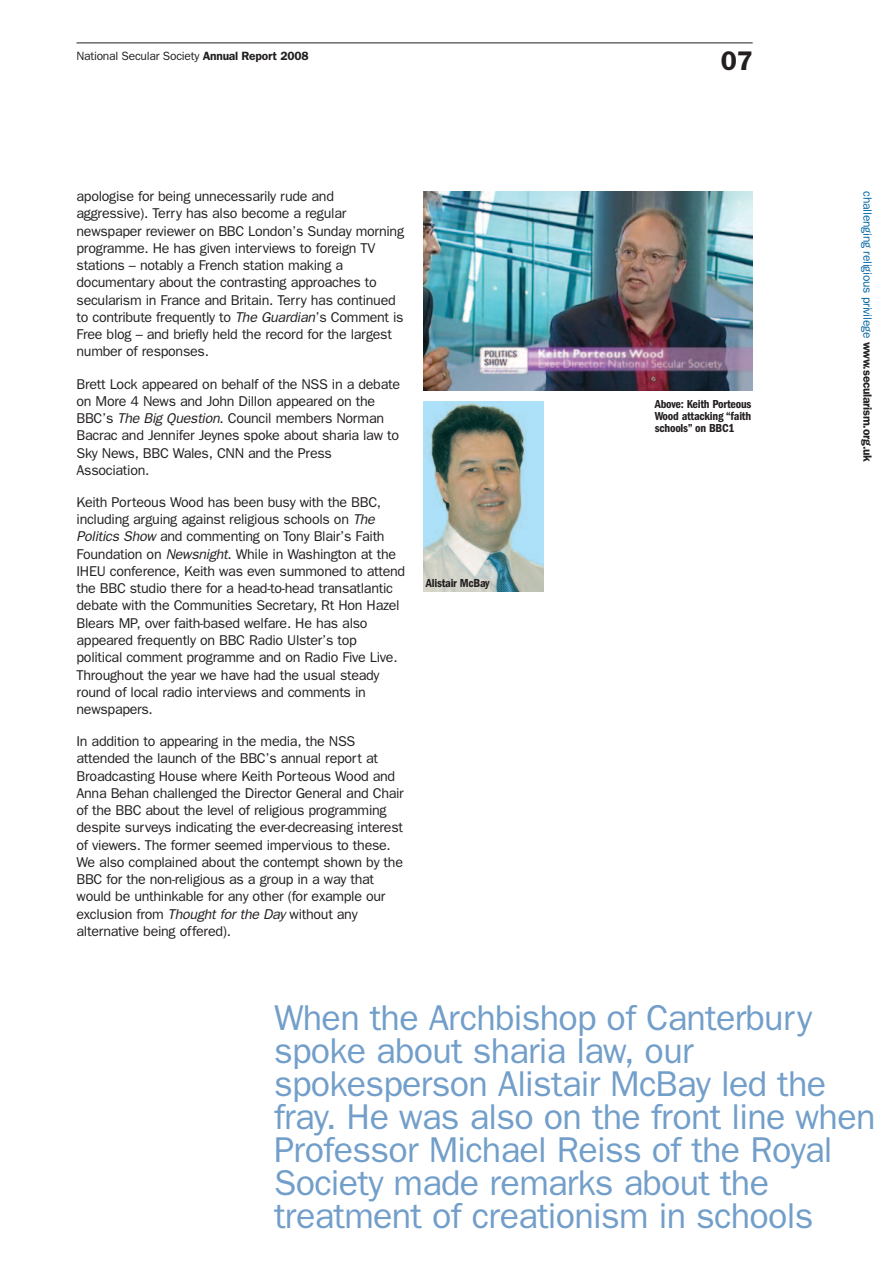
<style>
.page{position:relative;width:893px;height:1263px;background:#fff}
.page>*{position:absolute;margin:0;border:0;box-sizing:border-box;transform-origin:0 0}
.t1{font:36px/33px "Franklin Gothic";letter-spacing:-.02em;color:#729eca}
.t2{font:600 27px "Franklin Gothic";color:#231f20}
.t3{font:14.25px/17.2px "Franklin Gothic";letter-spacing:-.02em;color:#231f20}
.t4{font:600 condensed 12px/12px "Franklin Gothic";letter-spacing:-.02em;color:#231f20;text-align:justify}
.t5{font:12px "Franklin Gothic";letter-spacing:-.02em;color:#0065a4}
.t6{font:12px "Franklin Gothic";letter-spacing:-.02em;color:#231f20}
.s1{font-weight:600}
.s2{font-style:italic}
.s3{font-weight:600;color:#231f20}
</style>
<div class="page">
<hr style="left:77px;top:43px;width:676px;height:1px;background:#231f20">
<img style="left:423px;top:402px;width:121px;height:190px">
<img style="left:423px;top:191px;width:329px;height:199px">
<p class="t6" style="left:77px;top:48px;width:233px">National Secular Society <span class="s1">Annual Report 2008</span></p>
<p class="t3" style="left:77px;top:188px;width:329px">apologise for being unnecessarily rude and aggressive). Terry has also become a regular newspaper reviewer on BBC London’s Sunday morning programme. He has given interviews to foreign TV stations – notably a French station making a documentary about the contrasting approaches to secularism in France and Britain. Terry has continued to contribute frequently to <span class="s2">The Guardian</span>’s Comment is Free blog – and briefly held the record for the largest number of responses.</p>
<p class="t3" style="left:77px;top:375px;width:325px">Brett Lock appeared on behalf of the NSS in a debate on More 4 News and John Dillon appeared on the BBC’s <span class="s2">The Big Question</span>. Council members Norman Bacrac and Jennifer Jeynes spoke about sharia law to Sky News, BBC Wales, CNN and the Press Association.</p>
<p class="t3" style="left:77px;top:493px;width:330px">Keith Porteous Wood has been busy with the BBC, including arguing against religious schools on <span class="s2">The Politics Show</span> and commenting on Tony Blair’s Faith Foundation on <span class="s2">Newsnight</span>. While in Washington at the IHEU conference, Keith was even summoned to attend the BBC studio there for a head-to-head transatlantic debate with the Communities Secretary, Rt Hon Hazel Blears MP, over faith-based welfare. He has also appeared frequently on BBC Radio Ulster’s top political comment programme and on Radio Five Live.<br>Throughout the year we have had the usual steady round of local radio interviews and comments in newspapers.</p>
<p class="t3" style="left:77px;top:733px;width:329px">In addition to appearing in the media, the NSS attended the launch of the BBC’s annual report at Broadcasting House where Keith Porteous Wood and Anna Behan challenged the Director General and Chair of the BBC about the level of religious programming despite surveys indicating the ever-decreasing interest of viewers. The former seemed impervious to these.<br>We also complained about the contempt shown by the BBC for the non-religious as a group in a way that would be unthinkable for any other (for example our exclusion from <span class="s2">Thought for the Day</span> without any alternative being offered).</p>
<p class="t4" style="left:426px;top:578px;width:65px">Alistair McBay</p>
<h2 class="t2" style="left:721px;top:45px;width:33px">07</h2>
<p class="t4" style="left:655px;top:399px;width:98px">Above: Keith Porteous Wood attacking “faith schools” on BBC1</p>
<p class="t5" style="left:875px;top:191px;width:272px;rotate:90deg">challenging religious privilege <span class="s3">www.secularism.org.uk</span></p>
<p class="t1" style="left:274px;top:1001px;width:603px">When the Archbishop of Canterbury spoke about sharia law, our spokesperson Alistair McBay led the fray. He was also on the front line when Professor Michael Reiss of the Royal Society made remarks about the treatment of creationism in schools</p>
</div>
